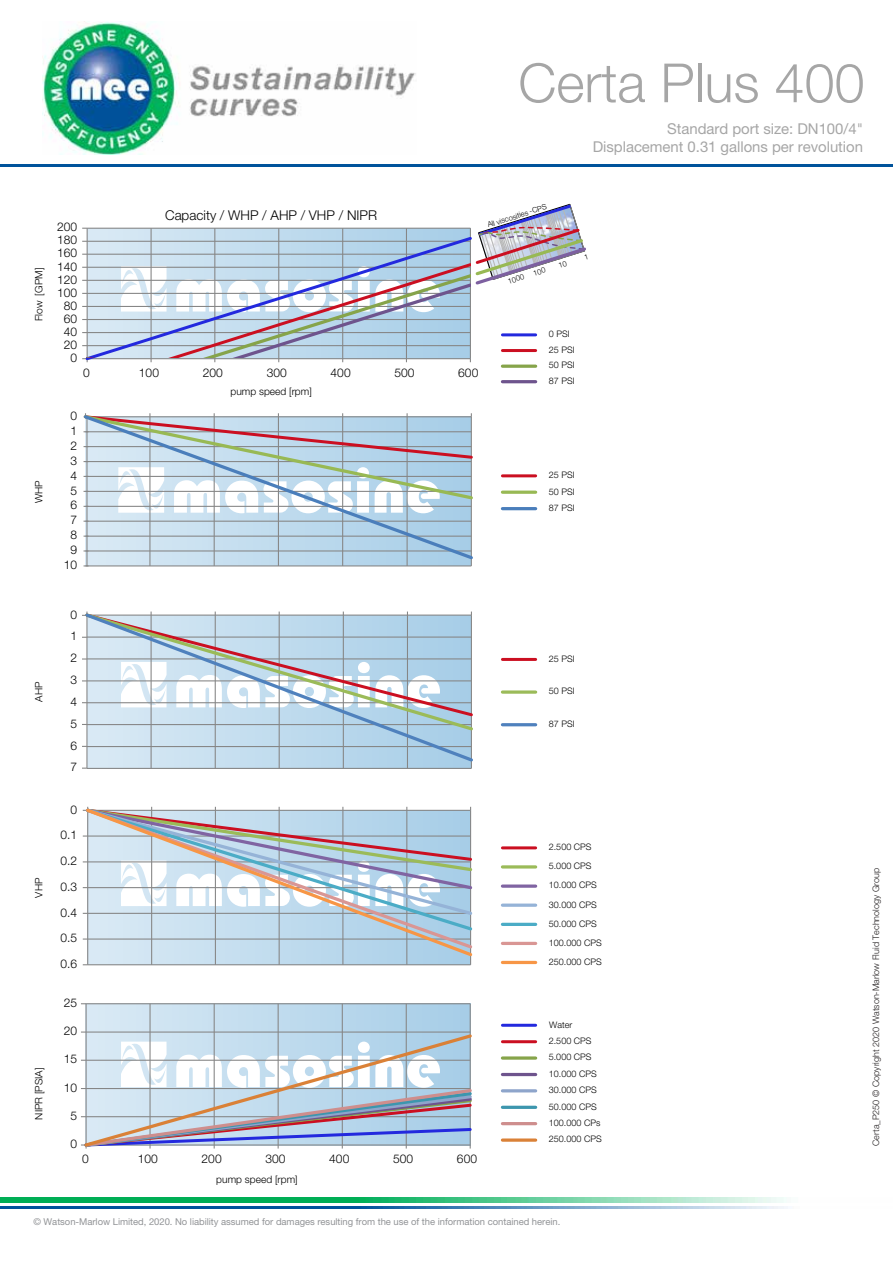
<style>
.page{position:relative;width:893px;height:1263px;background:#fff}
.page>*{position:absolute;margin:0;border:0;box-sizing:border-box;transform-origin:0 0}
.t1{font:300 54px "Helvetica Neue LT Std";color:#a6a6a6}
.t2{font:15px/17.9px "Helvetica Neue LT Std";letter-spacing:-.005em;color:#a6a6a6;text-align:right}
.t3{font:300 13.5px "Helvetica Neue LT Std";color:#000}
.t4{font:300 12px/14.9px "Helvetica Neue LT Std";color:#000;text-align:justify}
.t5{font:300 10.2px "Helvetica Neue LT Std";color:#000}
.t6{font:9.45px "Helvetica Neue LT Std";letter-spacing:-.005em;color:#919396}
.t7{font:300 9px/16.4px "Helvetica Neue LT Std";letter-spacing:.005em;color:#000}
.t8{font:300 9px "Helvetica Neue LT Std";color:#231f20}
.t9{font:300 7.5px "Helvetica Neue LT Std";color:#000}
</style>
<div class="page">
<div style="left:87px;top:615px;width:383px;height:153px;background:linear-gradient(to right,#daeaf5,#a6cde7)"></div>
<div style="left:87px;top:810px;width:383px;height:155px;background:linear-gradient(to right,#daeaf5,#a6cce6)"></div>
<div style="left:85px;top:1004px;width:385px;height:141px;background:linear-gradient(to right,#daeaf4,#a6cde7)"></div>
<img style="left:43px;top:21px;width:373px;height:133px">
<hr style="left:0;top:165px;width:892px;height:2px;background:#00539b">
<img style="left:0;top:1198px;width:787px;height:5px">
<img style="left:0;top:1206px;width:788px;height:3px">
<hr style="left:502px;top:365px;width:33px;height:3px;background:#86a44a">
<hr style="left:502px;top:380px;width:33px;height:3px;background:#6e548d">
<hr style="left:85px;top:565px;width:386px;height:1px;background:#868686">
<hr style="left:471px;top:417px;width:1px;height:149px;background:#868686">
<hr style="left:406px;top:417px;width:1px;height:149px;background:#868686">
<hr style="left:342px;top:417px;width:1px;height:149px;background:#868686">
<hr style="left:278px;top:417px;width:1px;height:149px;background:#868686">
<hr style="left:214px;top:417px;width:1px;height:149px;background:#868686">
<hr style="left:149px;top:417px;width:1px;height:149px;background:#868686">
<hr style="left:86px;top:417px;width:1px;height:149px;background:#868686">
<svg style="left:83px;top:413px;width:390px;height:149px"></svg>
<hr style="left:502px;top:474px;width:33px;height:3px;background:#cb0f21">
<hr style="left:502px;top:491px;width:33px;height:3px;background:#98b954">
<hr style="left:502px;top:507px;width:33px;height:3px;background:#4a7ebb">
<hr style="left:86px;top:1003px;width:384px;height:1px;background:#868686">
<hr style="left:469px;top:1004px;width:1px;height:141px;background:#868686">
<hr style="left:405px;top:1004px;width:2px;height:141px;background:#868686">
<hr style="left:342px;top:1004px;width:1px;height:141px;background:#868686">
<hr style="left:277px;top:1004px;width:2px;height:141px;background:#868686">
<hr style="left:214px;top:1004px;width:1px;height:141px;background:#868686">
<hr style="left:149px;top:1004px;width:1px;height:141px;background:#868686">
<hr style="left:85px;top:1004px;width:2px;height:141px;background:#868686">
<svg style="left:82px;top:1032px;width:390px;height:117px"></svg>
<hr style="left:502px;top:1024px;width:33px;height:3px;background:#2329de">
<hr style="left:502px;top:1040px;width:33px;height:3px;background:#cb0f21">
<svg style="left:502px;top:1056px;width:33px;height:4px"></svg>
<hr style="left:502px;top:1073px;width:33px;height:3px;background:#6e548d">
<hr style="left:502px;top:1089px;width:33px;height:3px;background:#8ea5cb">
<hr style="left:502px;top:1106px;width:33px;height:3px;background:#3d96ae">
<hr style="left:502px;top:1122px;width:33px;height:3px;background:#ce8e8d">
<svg style="left:502px;top:1138px;width:33px;height:4px"></svg>
<hr style="left:87px;top:768px;width:384px;height:1px;background:#868686">
<hr style="left:471px;top:615px;width:1px;height:153px;background:#868686">
<hr style="left:407px;top:615px;width:1px;height:153px;background:#868686">
<hr style="left:343px;top:615px;width:1px;height:153px;background:#868686">
<hr style="left:278px;top:615px;width:2px;height:153px;background:#868686">
<hr style="left:215px;top:615px;width:1px;height:153px;background:#868686">
<hr style="left:150px;top:615px;width:2px;height:153px;background:#868686">
<hr style="left:86px;top:615px;width:1px;height:153px;background:#868686">
<svg style="left:83px;top:611px;width:390px;height:153px"></svg>
<hr style="left:502px;top:658px;width:33px;height:3px;background:#cb0f21">
<svg style="left:502px;top:690px;width:33px;height:4px"></svg>
<hr style="left:502px;top:723px;width:33px;height:3px;background:#4f81bd">
<hr style="left:88px;top:964px;width:382px;height:1px;background:#868686">
<hr style="left:470px;top:810px;width:1px;height:155px;background:#868686">
<hr style="left:406px;top:810px;width:1px;height:155px;background:#868686">
<hr style="left:342px;top:810px;width:1px;height:155px;background:#868686">
<hr style="left:278px;top:810px;width:2px;height:155px;background:#868686">
<hr style="left:215px;top:810px;width:1px;height:155px;background:#868686">
<hr style="left:151px;top:810px;width:1px;height:155px;background:#868686">
<hr style="left:87px;top:810px;width:1px;height:155px;background:#868686">
<svg style="left:83px;top:806px;width:390px;height:153px"></svg>
<hr style="left:502px;top:846px;width:33px;height:3px;background:#cb0f21">
<svg style="left:502px;top:865px;width:33px;height:4px"></svg>
<hr style="left:502px;top:885px;width:33px;height:3px;background:#8064a2">
<hr style="left:502px;top:904px;width:33px;height:3px;background:#95b3d7">
<hr style="left:502px;top:923px;width:33px;height:3px;background:#4bacc6">
<hr style="left:502px;top:942px;width:33px;height:3px;background:#d99694">
<hr style="left:502px;top:961px;width:33px;height:3px;background:#f79646">
<svg style="left:82px;top:203px;width:504px;height:159px"></svg>
<h1 class="t1" style="left:518px;top:50px;width:348px">Certa Plus 400</h1>
<h2 class="t2" style="left:592px;top:120px;width:272px">Standard port size: DN100/4"<br>Displacement 0.31 gallons per revolution</h2>
<p class="t5" style="left:33px;top:321px;width:55px;rotate:-90deg">Flow [GPM]</p>
<h3 class="t4" style="left:57px;top:219px;width:22px">200</h3>
<h3 class="t4" style="left:57px;top:233px;width:22px">180</h3>
<h3 class="t4" style="left:57px;top:246px;width:22px">160</h3>
<h3 class="t4" style="left:57px;top:259px;width:22px">140</h3>
<h3 class="t4" style="left:57px;top:272px;width:22px">120</h3>
<h3 class="t4" style="left:57px;top:285px;width:22px">100</h3>
<h3 class="t4" style="left:64px;top:298px;width:15px">80</h3>
<h3 class="t4" style="left:64px;top:311px;width:15px">60</h3>
<h3 class="t4" style="left:64px;top:324px;width:15px">40</h3>
<h3 class="t4" style="left:64px;top:337px;width:15px">20</h3>
<h3 class="t4" style="left:70px;top:350px;width:8px">0</h3>
<h3 class="t3" style="left:165px;top:207px;width:213px">Capacity / WHP / AHP / VHP / NIPR</h3>
<h3 class="t4" style="left:83px;top:365px;width:8px">0</h3>
<h3 class="t4" style="left:139px;top:365px;width:22px">100</h3>
<h3 class="t4" style="left:203px;top:365px;width:22px">200</h3>
<h3 class="t4" style="left:267px;top:365px;width:22px">300</h3>
<h3 class="t4" style="left:330px;top:365px;width:22px">400</h3>
<h3 class="t4" style="left:394px;top:365px;width:22px">500</h3>
<h3 class="t4" style="left:458px;top:365px;width:22px">600</h3>
<p class="t5" style="left:230px;top:385px;width:83px">pump speed [rpm]</p>
<p class="t9" style="left:486px;top:220px;width:63px;rotate:-17deg">All viscosities -CPS</p>
<p class="t9" style="left:506px;top:277px;width:18px;rotate:-17deg">1000</p>
<p class="t7" style="left:549px;top:326px;width:27px;line-height:15.6px">0 PSI<br>25 PSI<br>50 PSI<br>87 PSI</p>
<h3 class="t4" style="left:64px;top:408px;width:15px;text-align:center">0<br>1<br>2<br>3<br>4<br>5<br>6<br>7<br>8<br>9<br>10</h3>
<p class="t5" style="left:33px;top:503px;width:24px;rotate:-90deg">WHP</p>
<p class="t7" style="left:549px;top:467px;width:27px;text-align:justify">25 PSI 50 PSI 87 PSI</p>
<p class="t5" style="left:33px;top:702px;width:21px;rotate:-90deg">AHP</p>
<p class="t5" style="left:33px;top:898px;width:21px;rotate:-90deg">VHP</p>
<p class="t5" style="left:33px;top:1120px;width:53px;rotate:-90deg">NIPR [PSIA]</p>
<h3 class="t4" style="left:70px;top:603px;width:8px;line-height:21.9px">0<br>1<br>2<br>3<br>4<br>5<br>6<br>7</h3>
<h3 class="t4" style="left:60px;top:796px;width:18px;line-height:25.8px;text-indent:10px">0<br>0.1<br>0.2<br>0.3<br>0.4<br>0.5<br>0.6</h3>
<h3 class="t4" style="left:64px;top:995px;width:15px">25</h3>
<h3 class="t4" style="left:64px;top:1023px;width:15px">20</h3>
<h3 class="t4" style="left:64px;top:1052px;width:15px">15</h3>
<h3 class="t4" style="left:64px;top:1080px;width:15px">10</h3>
<h3 class="t4" style="left:70px;top:1108px;width:8px">5</h3>
<h3 class="t4" style="left:70px;top:1136px;width:8px">0</h3>
<h3 class="t4" style="left:82px;top:1151px;width:8px">0</h3>
<h3 class="t4" style="left:138px;top:1151px;width:22px">100</h3>
<h3 class="t4" style="left:202px;top:1151px;width:22px">200</h3>
<h3 class="t4" style="left:265px;top:1151px;width:22px">300</h3>
<h3 class="t4" style="left:329px;top:1151px;width:22px">400</h3>
<h3 class="t4" style="left:393px;top:1151px;width:22px">500</h3>
<h3 class="t4" style="left:457px;top:1151px;width:22px">600</h3>
<p class="t5" style="left:216px;top:1173px;width:83px">pump speed [rpm]</p>
<p class="t7" style="left:549px;top:650px;width:27px">25 PSI</p>
<p class="t7" style="left:549px;top:683px;width:27px">50 PSI</p>
<p class="t7" style="left:549px;top:716px;width:27px">87 PSI</p>
<p class="t7" style="left:549px;top:837px;width:55px;line-height:19px">2.500 CPS<br>5.000 CPS<br>10.000 CPS<br>30.000 CPS<br>50.000 CPS<br>100.000 CPS<br>250.000 CPS</p>
<p class="t7" style="left:549px;top:1016px;width:55px">Water<br>2.500 CPS<br>5.000 CPS<br>10.000 CPS<br>30.000 CPS<br>50.000 CPS<br>100.000 CPs<br>250.000 CPS</p>
<p class="t6" style="left:33px;top:1216px;width:528px">© Watson-Marlow Limited, 2020. No liability assumed for damages resulting from the use of the information contained herein.</p>
<p class="t8" style="left:870px;top:1146px;width:280px;rotate:-90deg">Certa_P250 © Copyright 2020 Watson-Marlow Fluid Technology Group</p>
</div>
